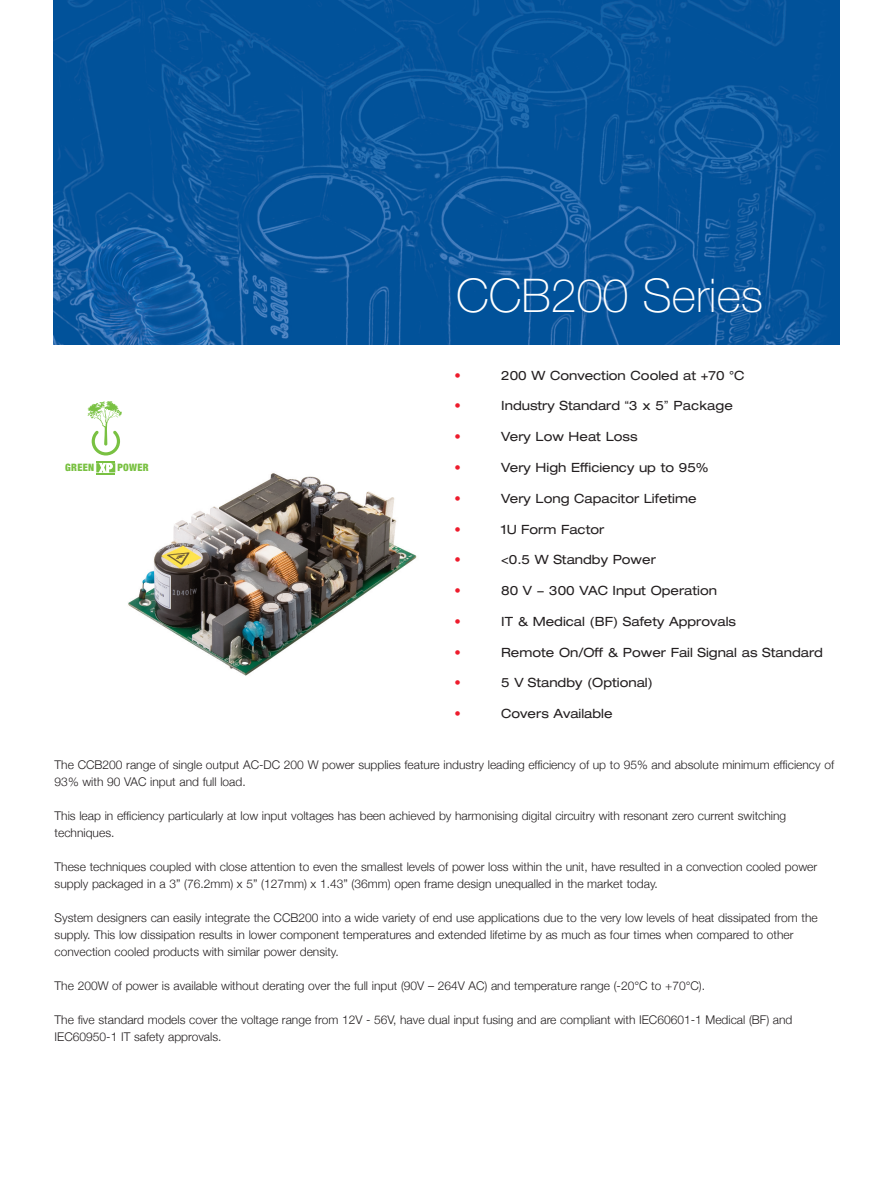
<style>
.page{position:relative;width:893px;height:1187px;background:#fff}
.page>*{position:absolute;margin:0;border:0;box-sizing:border-box;transform-origin:0 0}
.t1{font:100 46.5px "Helvetica Neue LT";color:#fff}
.t2{font:expanded 12.75px "Helvetica Neue LT";color:#231f20}
.t3{font:expanded 12.75px "Helvetica Neue LT";color:#ee1b2c}
.t4{font:300 12px/17px "Helvetica Neue";color:#231f20}
.t5{font:900 condensed 10.2px "Helvetica Neue LT";letter-spacing:.025em;color:#79c142}
.s1{font-family:"Arial";font-stretch:normal}
</style>
<div class="page">
<img style="left:53px;top:0;width:787px;height:344px">
<img style="left:96px;top:455px;width:321px;height:221px">
<svg style="left:87px;top:401px;width:35px;height:54px"></svg>
<svg style="left:96px;top:461px;width:19px;height:13px"></svg>
<p class="t5" style="left:65px;top:461px;width:30px">GREEN</p>
<p class="t5" style="left:118px;top:461px;width:33px">POWER</p>
<h1 class="t1" style="left:456px;top:268px;width:309px">CCB200 Series</h1>
<p class="t3" style="left:454px;top:367px;width:8px">•</p>
<p class="t2" style="left:501px;top:367px;width:245px">200 W Convection Cooled at +70 °C</p>
<p class="t3" style="left:454px;top:398px;width:8px">•</p>
<p class="t2" style="left:501px;top:398px;width:233px">Industry Standard <span class="s1">“</span>3 x 5<span class="s1">”</span> Package</p>
<p class="t3" style="left:454px;top:429px;width:8px">•</p>
<p class="t2" style="left:501px;top:429px;width:138px">Very Low Heat Loss</p>
<p class="t3" style="left:454px;top:459px;width:8px">•</p>
<p class="t2" style="left:501px;top:459px;width:209px">Very High Efficiency up to 95%</p>
<p class="t3" style="left:454px;top:490px;width:8px">•</p>
<p class="t2" style="left:501px;top:490px;width:197px">Very Long Capacitor Lifetime</p>
<p class="t3" style="left:454px;top:521px;width:8px">•</p>
<p class="t2" style="left:501px;top:521px;width:105px">1U Form Factor</p>
<p class="t3" style="left:454px;top:552px;width:8px">•</p>
<p class="t2" style="left:501px;top:552px;width:156px">&lt;0.5 W Standby Power</p>
<p class="t3" style="left:454px;top:582px;width:8px">•</p>
<p class="t2" style="left:501px;top:582px;width:217px">80 V - 300 VAC Input Operation</p>
<p class="t3" style="left:454px;top:613px;width:8px">•</p>
<p class="t2" style="left:501px;top:613px;width:236px">IT &amp; Medical (BF) Safety Approvals</p>
<p class="t3" style="left:454px;top:644px;width:8px">•</p>
<p class="t2" style="left:501px;top:644px;width:323px">Remote On/Off &amp; Power Fail Signal as Standard</p>
<p class="t3" style="left:454px;top:675px;width:8px">•</p>
<p class="t2" style="left:501px;top:675px;width:153px">5 V Standby (Optional)</p>
<p class="t3" style="left:454px;top:705px;width:8px">•</p>
<p class="t2" style="left:501px;top:705px;width:113px">Covers Available</p>
<p class="t4" style="left:55px;top:756px;width:781px">The CCB200 range of single output AC-DC 200 W power supplies feature industry leading efficiency of up to 95% and absolute minimum efficiency of<br>93% with 90 VAC input and full load.</p>
<p class="t4" style="left:55px;top:807px;width:733px">This leap in efficiency particularly at low input voltages has been achieved by harmonising digital circuitry with resonant zero current switching techniques.</p>
<p class="t4" style="left:55px;top:858px;width:764px">These techniques coupled with close attention to even the smallest levels of power loss within the unit, have resulted in a convection cooled power supply packaged in a 3” (76.2mm) x 5” (127mm) x 1.43” (36mm) open frame design unequalled in the market today.</p>
<p class="t4" style="left:55px;top:909px;width:764px">System designers can easily integrate the CCB200 into a wide variety of end use applications due to the very low levels of heat dissipated from the supply. This low dissipation results in lower component temperatures and extended lifetime by as much as four times when compared to other convection cooled products with similar power density.</p>
<p class="t4" style="left:55px;top:977px;width:652px">The 200W of power is available without derating over the full input (90V – 264V AC) and temperature range (-20°C to +70°C).</p>
<p class="t4" style="left:55px;top:1011px;width:739px">The five standard models cover the voltage range from 12V - 56V, have dual input fusing and are compliant with IEC60601-1 Medical (BF) and<br>IEC60950-1 IT safety approvals.</p>
</div>
